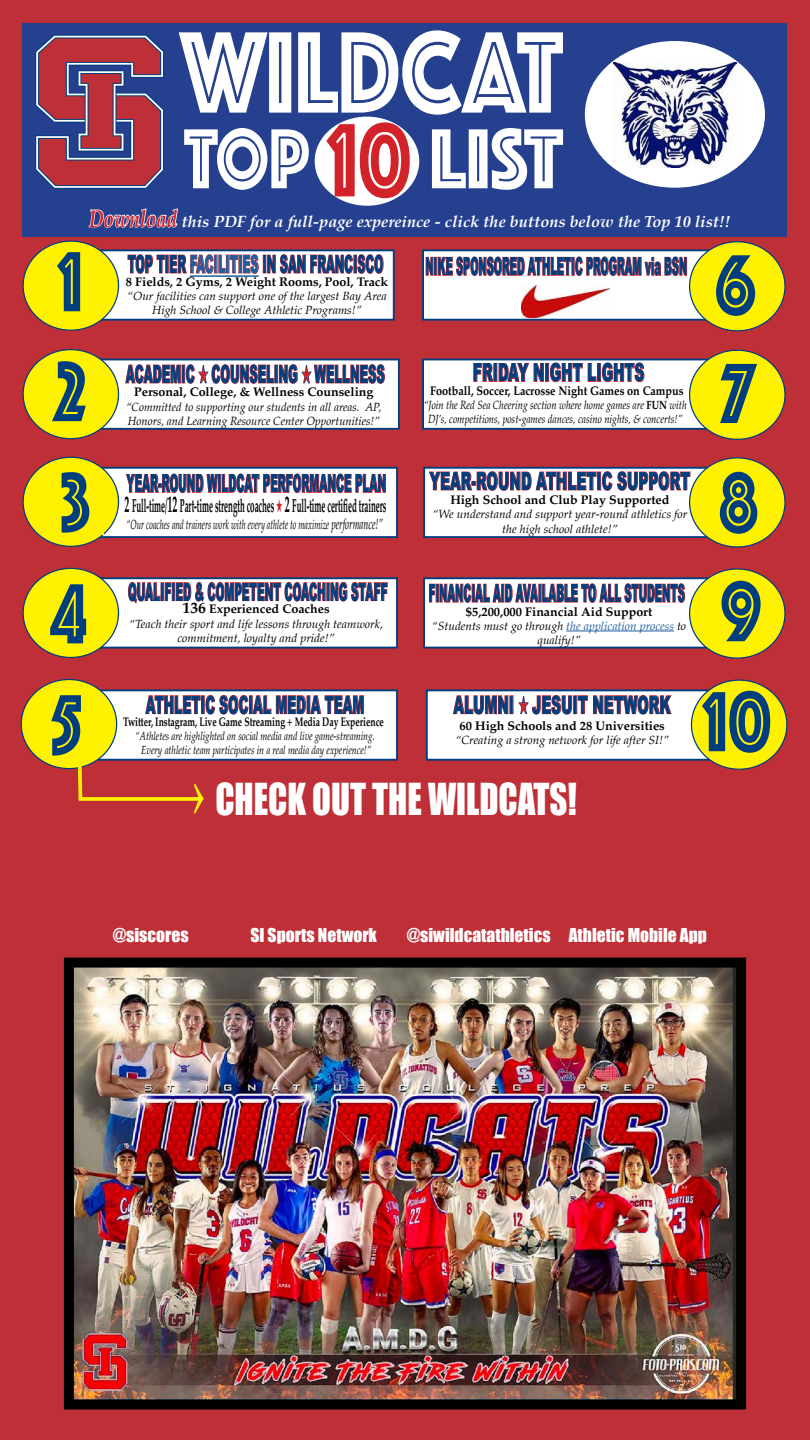
<style>
.page{position:relative;width:810px;height:1440px;background:#be2f37}
.page>*{position:absolute;margin:0;border:0;box-sizing:border-box;transform-origin:0 0}
.t1{font:120.31px "Phosphate Inline";color:#fff;scale:.82 1}
.t2{font:88.62px "Phosphate Inline";color:#003e7e;scale:.86 1}
.t3{font:88.25px "Phosphate Inline";color:#fff;scale:.82 1}
.t4{font:82.5px "Minion Pro";color:#fff200;scale:.67 1}
.t5{font:40.5px "Impact";color:#fff;scale:.86 1}
.t6{font:900 25px "Arial";color:#003e7e;scale:.4 1}
.t7{font:900 25px "Arial";color:#003e7e;scale:.42 1}
.t8{font:900 25px "Arial";color:#003e7e;scale:.55 1}
.t9{font:900 25px "Arial";color:#003e7e;scale:.45 1}
.t10{font:900 25px "Arial";color:#003e7e;scale:.47 1}
.t11{font:900 25px "Arial";color:#003e7e;scale:.5 1}
.t12{font:700 18.75px "Palatino";color:#000;scale:.42 1}
.t13{font:17.5px "Impact";color:#fff}
.t14{font:italic 700 16.25px "Palatino";color:#fff}
.t15{font:italic 13.25px "Palatino";color:#000;scale:.6 1}
.t16{font:700 12.5px "Palatino";color:#000}
.t17{font:700 12.5px "Palatino";color:#000;scale:.69 1}
.t18{font:700 12.5px "Palatino";color:#000;scale:.87 1}
.t19{font:italic 11.88px/14.2px "Palatino";color:#000;text-align:center}
.t20{font:italic 11.88px/14.2px "Palatino";color:#000;text-align:center;scale:.75 1}
.t21{font:italic 11.88px/14.2px "Palatino";color:#000;text-align:center;scale:.8 1}
.t22{font:italic 11.88px/14.2px "Palatino";color:#000;scale:.94 1}
.s1{font-size:108.25px;color:#d2232a}
.s2{font-size:24.38px;color:#d2232a}
.s3{color:#215e9e}
.s4{color:#d2232a}
.s5{font-size:23.44px}
.s6{font-size:14.88px}
.s7{font-weight:700;font-style:normal}
.s8{font-size:15.62px}
</style>
<div class="page">
<div style="left:423px;top:250px;width:314px;height:70px;background:#fff"></div>
<img style="left:522px;top:286px;width:88px;height:32px">
<div style="left:422px;top:249px;width:316px;height:72px;border:2px solid #003e7e"></div>
<svg style="left:426px;top:256px;width:261px;height:20px"></svg>
<div style="left:422px;top:359px;width:316px;height:71px;background:#fff;border:2px solid #003e7e"></div>
<div style="left:423px;top:467px;width:316px;height:71px;background:#fff;border:2px solid #003e7e"></div>
<div style="left:423px;top:577px;width:316px;height:72px;background:#fff;border:2px solid #003e7e"></div>
<svg style="left:429px;top:471px;width:167px;height:20px"></svg>
<div style="left:597px;top:472px;width:4px;height:18px;border:1px solid #d2232a"></div>
<svg style="left:602px;top:471px;width:88px;height:20px"></svg>
<div style="left:426px;top:689px;width:316px;height:72px;background:#fff;border:2px solid #003e7e"></div>
<svg style="left:453px;top:695px;width:55px;height:19px"></svg>
<svg style="left:519px;top:695px;width:53px;height:20px"></svg>
<svg style="left:578px;top:695px;width:93px;height:19px"></svg>
<div style="left:82px;top:689px;width:316px;height:72px;background:#fff;border:2px solid #003e7e"></div>
<div style="left:82px;top:577px;width:316px;height:72px;background:#fff;border:2px solid #003e7e"></div>
<svg style="left:474px;top:363px;width:19px;height:19px"></svg>
<svg style="left:499px;top:363px;width:45px;height:19px"></svg>
<div style="left:545px;top:363px;width:4px;height:19px;border:1px solid #d2232a"></div>
<svg style="left:550px;top:363px;width:46px;height:19px"></svg>
<div style="left:597px;top:363px;width:4px;height:19px;border:1px solid #d2232a"></div>
<svg style="left:602px;top:363px;width:42px;height:19px"></svg>
<div style="left:82px;top:467px;width:316px;height:71px;background:#fff;border:2px solid #003e7e"></div>
<div style="left:425px;top:593px;width:264px;height:18px;background:#fff"></div>
<svg style="left:429px;top:584px;width:256px;height:19px"></svg>
<hr style="left:566px;top:631px;width:108px;height:1px;background:#215e9e">
<div style="left:84px;top:359px;width:316px;height:71px;background:#fff;border:2px solid #003e7e"></div>
<svg style="left:126px;top:473px;width:260px;height:20px"></svg>
<div style="left:79px;top:249px;width:316px;height:72px;background:#fff;border:2px solid #003e7e"></div>
<hr style="left:190px;top:275px;width:69px;height:2px;background:#215e9e">
<svg style="left:128px;top:254px;width:131px;height:20px"></svg>
<div style="left:263px;top:255px;width:3px;height:18px;border:1px solid #d2232a"></div>
<svg style="left:267px;top:254px;width:116px;height:20px"></svg>
<div style="left:22px;top:23px;width:766px;height:213px;background:#25408f"></div>
<svg style="left:35px;top:35px;width:129px;height:154px"></svg>
<div style="left:315px;top:117px;width:104px;height:89px;background:#fff;border-radius:50%"></div>
<div style="left:585px;top:41px;width:180px;height:147px;background:#fff;border-radius:50%"></div>
<img style="left:613px;top:63px;width:123px;height:105px">
<div style="left:23px;top:241px;width:96px;height:89px;background:#fff200;border-radius:50%"></div>
<div style="left:23px;top:350px;width:96px;height:89px;background:#fff200;border-radius:50%"></div>
<div style="left:23px;top:457px;width:96px;height:89px;background:#fff200;border-radius:50%"></div>
<div style="left:23px;top:568px;width:96px;height:89px;background:#fff200;border-radius:50%"></div>
<div style="left:21px;top:679px;width:96px;height:90px;background:#fff200;border-radius:50%"></div>
<div style="left:690px;top:242px;width:95px;height:89px;background:#fff200;border-radius:50%"></div>
<div style="left:690px;top:350px;width:95px;height:89px;background:#fff200;border-radius:50%"></div>
<div style="left:690px;top:458px;width:95px;height:89px;background:#fff200;border-radius:50%"></div>
<div style="left:690px;top:569px;width:95px;height:89px;background:#fff200;border-radius:50%"></div>
<div style="left:691px;top:680px;width:96px;height:89px;background:#fff200;border-radius:50%"></div>
<div style="left:60px;top:498px;width:44px;height:37px;background:#fff200"></div>
<img style="left:75px;top:969px;width:660px;height:429px">
<div style="left:64px;top:958px;width:682px;height:451px;border:10px solid #000"></div>
<svg style="left:145px;top:695px;width:55px;height:19px"></svg>
<div style="left:201px;top:696px;width:3px;height:18px;border:1px solid #d2232a"></div>
<svg style="left:206px;top:695px;width:158px;height:19px"></svg>
<svg style="left:128px;top:581px;width:260px;height:22px"></svg>
<svg style="left:126px;top:364px;width:259px;height:20px"></svg>
<svg style="left:88px;top:208px;width:90px;height:20px"></svg>
<svg style="left:76px;top:765px;width:8px;height:36px"></svg>
<svg style="left:79px;top:797px;width:120px;height:4px"></svg>
<h1 class="t1" style="left:181px;top:-13px;width:468px">WILDCAT</h1>
<h3 class="t3" style="left:184px;top:96px;width:464px">TOP <span class="s1">10</span> LIST</h3>
<h2 class="t2" style="left:59px;top:219px;width:29px">1</h2>
<h3 class="t14" style="left:89px;top:208px;width:642px"><span class="s2">Download</span> this PDF for a full-page expereince - click the buttons below the Top 10 list!!</h3>
<h3 class="t9" style="left:128px;top:246px;width:570px">TOP TIER <span class="s3">FACILITIES</span> IN SAN FRANCISCO</h3>
<p class="t16" style="left:126px;top:271px;width:264px">8 Fields, 2 Gyms, 2 Weight Rooms, Pool, Track</p>
<p class="t19" style="left:127px;top:289px;width:261px">“Our facilities can support one of the largest Bay Area<br>High School &amp; College Athletic Programs!”</p>
<h3 class="t6" style="left:425px;top:248px;width:656px">NIKE SPONSORED ATHLETIC PROGRAM via BSN</h3>
<h2 class="t2" style="left:715px;top:222px;width:50px">6</h2>
<h2 class="t2" style="left:54px;top:329px;width:39px">2</h2>
<h2 class="t2" style="left:60px;top:439px;width:37px">3</h2>
<h2 class="t2" style="left:51px;top:551px;width:43px">4</h2>
<h2 class="t2" style="left:51px;top:662px;width:37px">5</h2>
<h3 class="t10" style="left:126px;top:356px;width:553px">ACADEMIC <span class="s4">★</span> COUNSELING <span class="s4">★</span> WELLNESS</h3>
<p class="t16" style="left:134px;top:381px;width:241px">Personal, College, &amp; Wellness Counseling</p>
<p class="t22" style="left:126px;top:399px;width:273px">“Committed to supporting our students in all areas. AP,<br>Honors, and Learning Resource Center Opportunities!”</p>
<h3 class="t7" style="left:127px;top:465px;width:620px">YEAR-ROUND WILDCAT PERFORMANCE PLAN</h3>
<h3 class="t12" style="left:125px;top:489px;width:625px"><span class="s5">2</span> Full-time/<span class="s5">12</span> Part-time strength coaches <span class="s4">★</span> <span class="s5">2</span> Full-time certified trainers</h3>
<p class="t15" style="left:127px;top:513px;width:429px">“Our coaches and trainers work with every athlete to maximize <span class="s6">performance!”</span></p>
<h3 class="t8" style="left:473px;top:354px;width:314px">FRIDAY NIGHT LIGHTS</h3>
<p class="t18" style="left:430px;top:380px;width:293px">Football, Soccer, Lacrosse Night Games on Campus</p>
<p class="t21" style="left:424px;top:398px;width:330px">“Join the Red Sea Cheering section where home games are <span class="s7">FUN</span> with<br>DJ’s, competitions, post-games dances, casino nights, &amp; concerts!”</p>
<h3 class="t8" style="left:430px;top:463px;width:475px">YEAR-ROUND ATHLETIC SUPPORT</h3>
<p class="t16" style="left:450px;top:489px;width:221px">High School and Club Play Supported</p>
<p class="t19" style="left:432px;top:507px;width:257px">“We understand and support year-round athletics for the high school athlete!”</p>
<h2 class="t2" style="left:721px;top:330px;width:41px">7</h2>
<h2 class="t2" style="left:719px;top:440px;width:47px">8</h2>
<h3 class="t7" style="left:128px;top:574px;width:620px">QUALIFIED &amp; COMPETENT COACHING STAFF</h3>
<p class="t16" style="left:183px;top:598px;width:149px"><span class="s8">136</span> Experienced Coaches</p>
<p class="t19" style="left:129px;top:616px;width:255px">“Teach their sport and life lessons through teamwork, commitment, loyalty and pride!”</p>
<h3 class="t6" style="left:429px;top:575px;width:642px">FINANCIAL AID AVAILABLE TO ALL STUDENTS</h3>
<p class="t16" style="left:466px;top:601px;width:188px">$5,200,000 Financial Aid Support</p>
<p class="t19" style="left:432px;top:618px;width:256px">“Students must go through <span class="s3">the application process</span> to qualify!”</p>
<h2 class="t2" style="left:720px;top:549px;width:50px">9</h2>
<h3 class="t11" style="left:146px;top:687px;width:439px">ATHLETIC SOCIAL MEDIA TEAM</h3>
<p class="t17" style="left:123px;top:711px;width:379px">Twitter, Instagram, Live Game Streaming + Media Day Experience</p>
<p class="t20" style="left:135px;top:729px;width:321px">“Athletes are highlighted on social media and live game-streaming.<br>Every athletic team participates in a real media day experience!”</p>
<h3 class="t8" style="left:454px;top:687px;width:397px">ALUMNI <span class="s4">★</span> JESUIT NETWORK</h3>
<p class="t16" style="left:460px;top:715px;width:207px">60 High Schools and 28 Universities</p>
<p class="t19" style="left:455px;top:733px;width:215px">“Creating a strong network for life after SI!”</p>
<h3 class="t4" style="left:191px;top:735px;width:24px">›</h3>
<h3 class="t5" style="left:215px;top:767px;width:422px">CHECK OUT THE WILDCATS!</h3>
<h2 class="t2" style="left:704px;top:659px;width:80px">10</h2>
<h3 class="t13" style="left:113px;top:921px;width:77px">@siscores</h3>
<h3 class="t13" style="left:250px;top:921px;width:128px">SI Sports Network</h3>
<h3 class="t13" style="left:407px;top:921px;width:302px">@siwildcatathletics Athletic Mobile App</h3>
</div>
